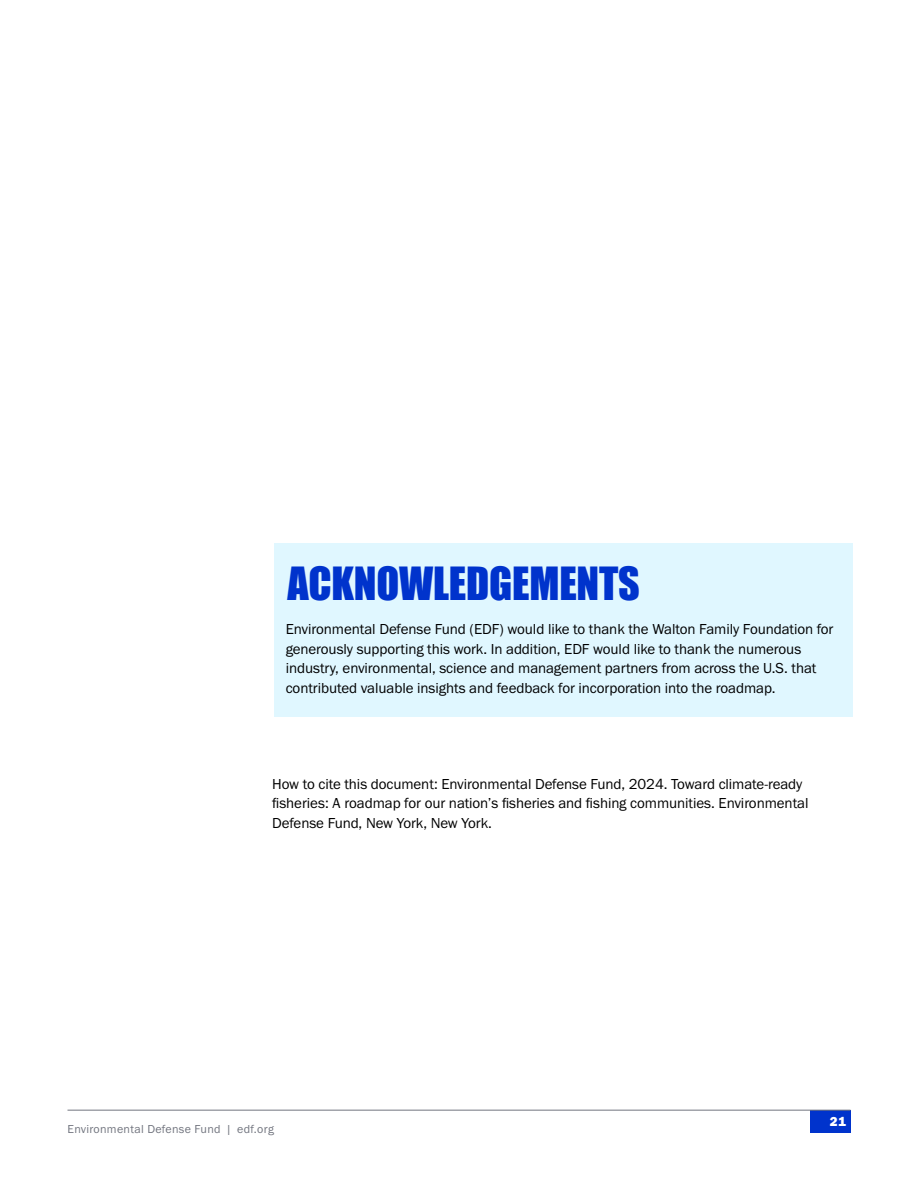
<style>
.page{position:relative;width:918px;height:1188px;background:#fff}
.page>*{position:absolute;margin:0;border:0;box-sizing:border-box;transform-origin:0 0}
.t1{font:42px "Impact";letter-spacing:-.005em;color:#03c}
.t2{font:15px/19.5px "Franklin Gothic URW Boo";letter-spacing:-.005em;color:#000}
.t3{font:13.5px "Franklin Gothic URW Hea";color:#fff}
.t4{font:12px "Franklin Gothic URW Boo";letter-spacing:.025em;color:#72757f}
</style>
<div class="page">
<div style="left:810px;top:1110px;width:40px;height:23px;background:#03c"></div>
<hr style="left:68px;top:1110px;width:782px;height:1px;background:#72757f">
<div style="left:274px;top:544px;width:578px;height:173px;background:#e0f7ff"></div>
<h1 class="t1" style="left:287px;top:551px;width:354px">ACKNOWLEDGEMENTS</h1>
<p class="t2" style="left:286px;top:619px;width:549px">Environmental Defense Fund (EDF) would like to thank the Walton Family Foundation for generously supporting this work. In addition, EDF would like to thank the numerous industry, environmental, science and management partners from across the U.S. that contributed valuable insights and feedback for incorporation into the roadmap.</p>
<p class="t2" style="left:272px;top:774px;width:538px">How to cite this document: Environmental Defense Fund, 2024. Toward climate-ready fisheries: A roadmap for our nation’s fisheries and fishing communities. Environmental<br>Defense Fund, New York, New York.</p>
<p class="t4" style="left:68px;top:1121px;width:208px">Environmental Defense Fund | edf.org</p>
<p class="t3" style="left:830px;top:1113px;width:18px">21</p>
</div>
